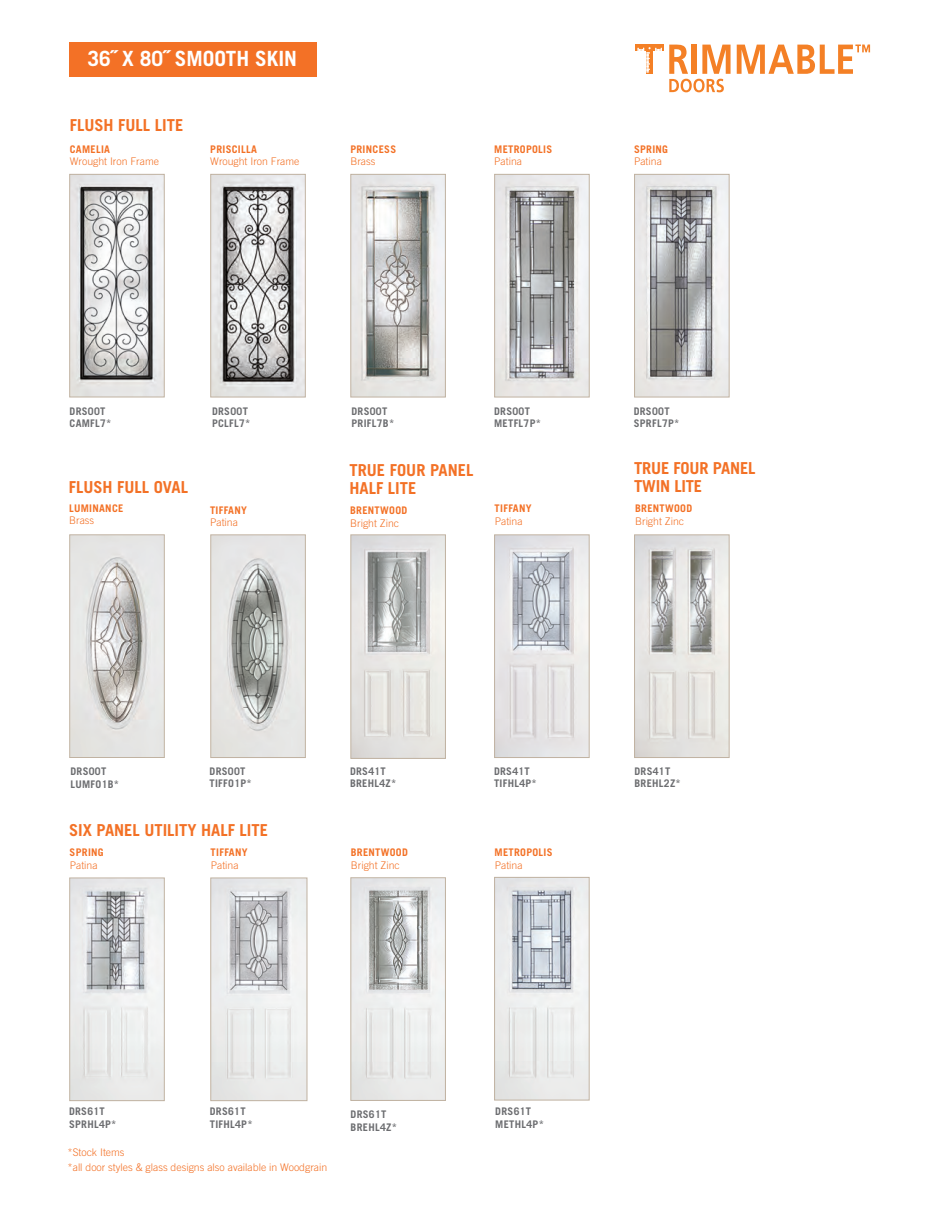
<style>
.page{position:relative;width:945px;height:1215px;background:#fff}
.page>*{position:absolute;margin:0;border:0;box-sizing:border-box;transform-origin:0 0}
.t1{font:700 21px "Trade Gothic";color:#fff}
.t2{font:700 16.5px/18px "Trade Gothic";color:#f37126}
.t3{font:700 10.5px/12.6px "Trade Gothic";letter-spacing:.025em;color:#6c6d70}
.t4{font:300 10.5px "Trade Gothic";color:#f37126}
.t5{font:700 10.5px "Trade Gothic";letter-spacing:.025em;color:#f37126}
</style>
<div class="page">
<img style="left:496px;top:176px;width:92px;height:219px">
<div style="left:494px;top:174px;width:96px;height:223px;border:1px solid #c0b2a1"></div>
<img style="left:352px;top:176px;width:92px;height:219px">
<div style="left:350px;top:174px;width:96px;height:223px;border:1px solid #c0b2a1"></div>
<img style="left:212px;top:176px;width:92px;height:219px">
<div style="left:210px;top:174px;width:96px;height:223px;border:1px solid #c0b2a1"></div>
<img style="left:636px;top:176px;width:92px;height:219px">
<div style="left:634px;top:174px;width:96px;height:223px;border:1px solid #c0b2a1"></div>
<img style="left:71px;top:176px;width:92px;height:219px">
<div style="left:69px;top:174px;width:96px;height:223px;border:1px solid #c0b2a1"></div>
<div style="left:69px;top:42px;width:248px;height:34px;background:#f37126"></div>
<img style="left:212px;top:536px;width:92px;height:220px">
<div style="left:210px;top:534px;width:96px;height:224px;border:1px solid #c0b2a1"></div>
<img style="left:71px;top:536px;width:92px;height:220px">
<div style="left:69px;top:534px;width:96px;height:224px;border:1px solid #c0b2a1"></div>
<img style="left:496px;top:536px;width:92px;height:220px">
<div style="left:494px;top:534px;width:96px;height:224px;border:1px solid #c0b2a1"></div>
<img style="left:352px;top:536px;width:92px;height:221px">
<div style="left:350px;top:534px;width:96px;height:225px;border:1px solid #c0b2a1"></div>
<img style="left:636px;top:536px;width:92px;height:220px">
<div style="left:634px;top:534px;width:96px;height:224px;border:1px solid #c0b2a1"></div>
<img style="left:71px;top:880px;width:92px;height:219px">
<div style="left:69px;top:878px;width:96px;height:223px;border:1px solid #c0b2a1"></div>
<img style="left:496px;top:879px;width:92px;height:219px">
<div style="left:494px;top:877px;width:96px;height:223px;border:1px solid #c0b2a1"></div>
<img style="left:352px;top:879px;width:92px;height:220px">
<div style="left:350px;top:877px;width:96px;height:224px;border:1px solid #c0b2a1"></div>
<img style="left:212px;top:880px;width:93px;height:219px">
<div style="left:210px;top:878px;width:97px;height:223px;border:1px solid #c0b2a1"></div>
<div style="left:636px;top:45px;width:28px;height:6px;background:#f48026"></div>
<div style="left:646px;top:46px;width:7px;height:28px;background:#f48026"></div>
<svg style="left:669px;top:45px;width:62px;height:47px"></svg>
<svg style="left:638px;top:47px;width:24px;height:26px"></svg>
<svg style="left:737px;top:45px;width:133px;height:29px"></svg>
<h1 class="t1" style="left:87px;top:50px;width:211px">36˝ X 80˝ SMOOTH SKIN</h1>
<h2 class="t2" style="left:70px;top:118px;width:115px">FLUSH FULL LITE</h2>
<p class="t5" style="left:70px;top:145px;width:42px">CAMELIA</p>
<p class="t4" style="left:70px;top:157px;width:91px">Wrought Iron Frame</p>
<p class="t5" style="left:210px;top:145px;width:48px">PRISCILLA</p>
<p class="t4" style="left:210px;top:157px;width:91px">Wrought Iron Frame</p>
<p class="t5" style="left:350px;top:145px;width:47px">PRINCESS</p>
<p class="t4" style="left:350px;top:158px;width:27px">Brass</p>
<p class="t5" style="left:494px;top:145px;width:60px">METROPOLIS</p>
<p class="t4" style="left:494px;top:158px;width:29px">Patina</p>
<p class="t5" style="left:634px;top:145px;width:36px">SPRING</p>
<p class="t4" style="left:634px;top:158px;width:29px">Patina</p>
<p class="t3" style="left:70px;top:406px;width:43px">DRS00T<br>CAMFL7*</p>
<h2 class="t2" style="left:69px;top:480px;width:121px">FLUSH FULL OVAL</h2>
<p class="t5" style="left:69px;top:505px;width:56px">LUMINANCE</p>
<p class="t4" style="left:69px;top:517px;width:27px">Brass</p>
<p class="t3" style="left:351px;top:406px;width:44px">DRS00T<br>PRIFL7B*</p>
<p class="t3" style="left:212px;top:406px;width:40px">DRS00T<br>PCLFL7*</p>
<p class="t3" style="left:494px;top:406px;width:48px">DRS00T<br>METFL7P*</p>
<p class="t3" style="left:634px;top:406px;width:47px">DRS00T<br>SPRFL7P*</p>
<p class="t5" style="left:210px;top:507px;width:38px">TIFFANY</p>
<p class="t4" style="left:210px;top:519px;width:29px">Patina</p>
<h2 class="t2" style="left:350px;top:463px;width:125px">TRUE FOUR PANEL<br>HALF LITE</h2>
<h2 class="t2" style="left:634px;top:461px;width:123px">TRUE FOUR PANEL<br>TWIN LITE</h2>
<p class="t5" style="left:350px;top:507px;width:59px">BRENTWOOD</p>
<p class="t4" style="left:350px;top:519px;width:50px">Bright Zinc</p>
<p class="t5" style="left:495px;top:505px;width:38px">TIFFANY</p>
<p class="t4" style="left:495px;top:517px;width:29px">Patina</p>
<p class="t5" style="left:635px;top:505px;width:59px">BRENTWOOD</p>
<p class="t4" style="left:635px;top:517px;width:50px">Bright Zinc</p>
<p class="t3" style="left:70px;top:766px;width:50px">DRS00T<br>LUMFO1B*</p>
<p class="t3" style="left:210px;top:766px;width:44px">DRS00T<br>TIFFO1P*</p>
<p class="t3" style="left:350px;top:766px;width:48px">DRS41T<br>BREHL4Z*</p>
<p class="t3" style="left:494px;top:766px;width:44px">DRS41T<br>TIFHL4P*</p>
<p class="t3" style="left:635px;top:766px;width:48px">DRS41T<br>BREHL2Z*</p>
<h2 class="t2" style="left:69px;top:822px;width:200px">SIX PANEL UTILITY HALF LITE</h2>
<p class="t5" style="left:70px;top:848px;width:36px">SPRING</p>
<p class="t4" style="left:70px;top:861px;width:29px">Patina</p>
<p class="t5" style="left:211px;top:848px;width:38px">TIFFANY</p>
<p class="t4" style="left:211px;top:861px;width:29px">Patina</p>
<p class="t5" style="left:351px;top:848px;width:59px">BRENTWOOD</p>
<p class="t4" style="left:351px;top:861px;width:50px">Bright Zinc</p>
<p class="t5" style="left:495px;top:848px;width:60px">METROPOLIS</p>
<p class="t4" style="left:495px;top:861px;width:29px">Patina</p>
<p class="t3" style="left:69px;top:1106px;width:49px">DRS61T<br>SPRHL4P*</p>
<p class="t3" style="left:210px;top:1106px;width:44px">DRS61T<br>TIFHL4P*</p>
<p class="t3" style="left:351px;top:1109px;width:48px">DRS61T<br>BREHL4Z*</p>
<p class="t3" style="left:495px;top:1106px;width:50px">DRS61T<br>METHL4P*</p>
<p class="t4" style="left:67px;top:1148px;width:59px">*Stock Items</p>
<p class="t4" style="left:68px;top:1164px;width:261px">*all door styles &amp; glass designs also available in Woodgrain</p>
</div>
